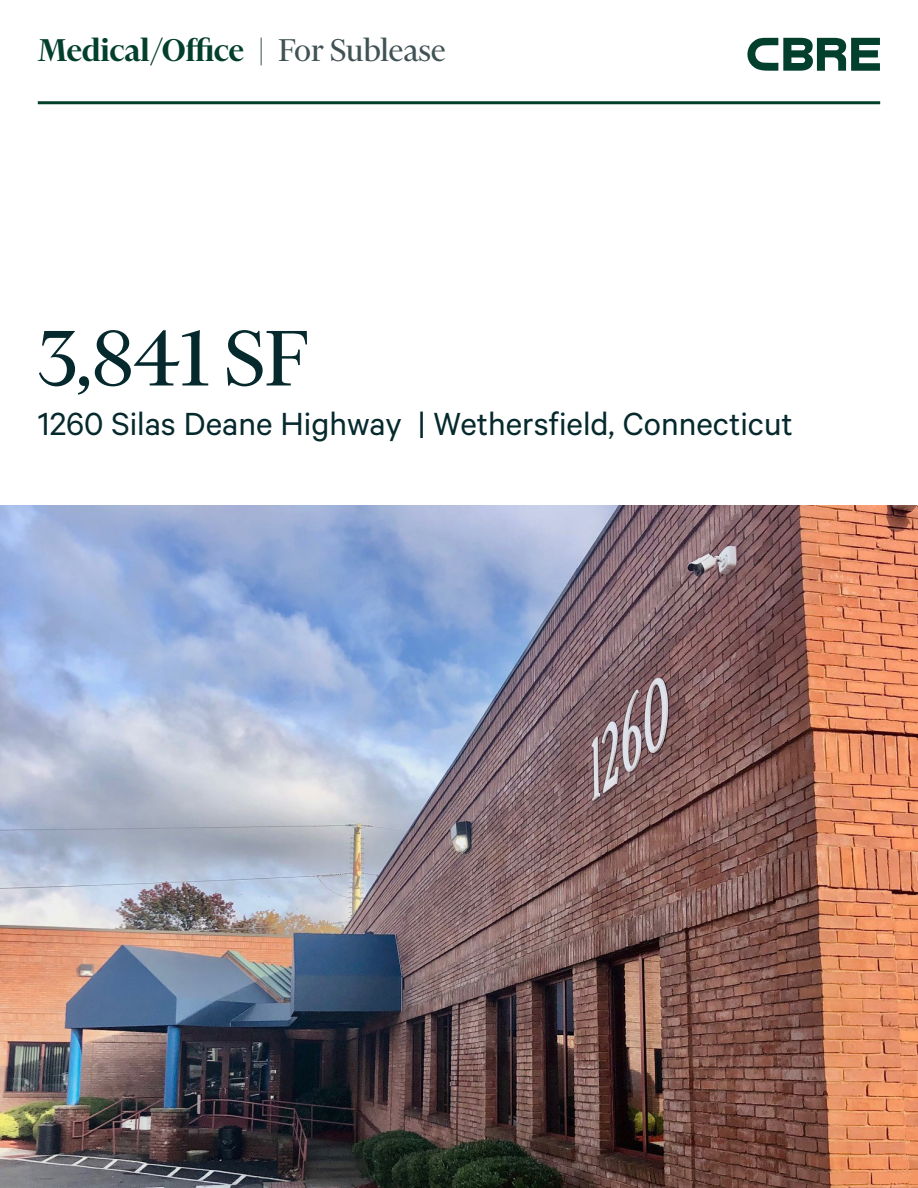
<style>
.page{position:relative;width:918px;height:1188px;background:#fff}
.page>*{position:absolute;margin:0;border:0;box-sizing:border-box;transform-origin:0 0}
.t1{font:90px "Financier Display";color:#05292c}
.t2{font:36px "Calibre";color:#05292c}
.t3{font:600 36px "Financier Display";color:#023f2c}
.s1{font-weight:400;color:#415255}
</style>
<div class="page">
<img style="left:0;top:505px;width:918px;height:683px">
<svg style="left:747px;top:38px;width:133px;height:33px"></svg>
<hr style="left:38px;top:101px;width:842px;height:3px;background:#023f2c">
<p class="t3" style="left:38px;top:26px;width:409px">Medical/Office <span class="s1">| For Sublease</span></p>
<h1 class="t1" style="left:38px;top:311px;width:273px">3,841 SF</h1>
<p class="t2" style="left:38px;top:403px;width:757px">1260 Silas Deane Highway | Wethersfield, Connecticut</p>
</div>
